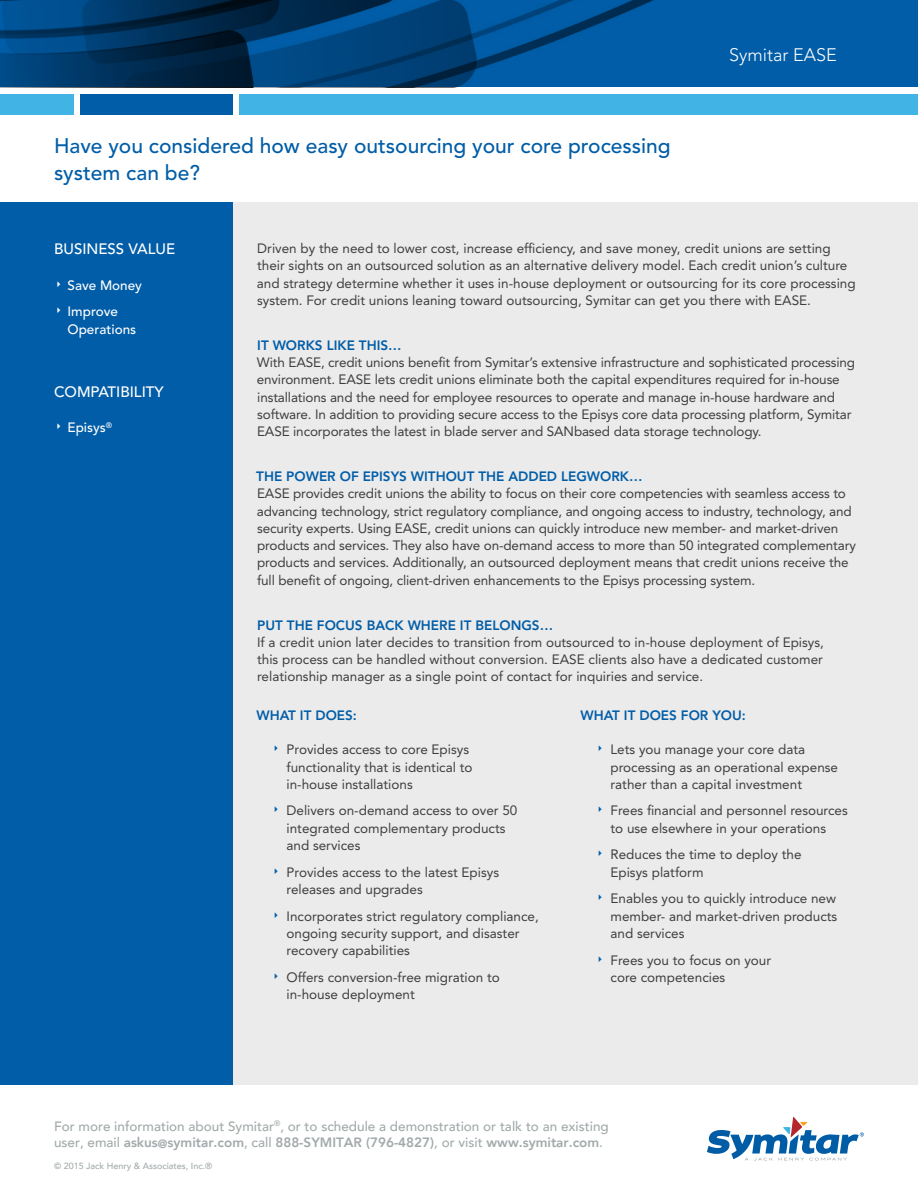
<style>
.page{position:relative;width:918px;height:1188px;background:#fff}
.page>*{position:absolute;margin:0;border:0;box-sizing:border-box;transform-origin:0 0}
.HEADLINE{font:500 21px/27px "Avenir LT Std";color:#015da7}
.PRODUCT_NAME_-_TOP_O{font:300 18px "Avenir LT Std";color:#fff}
.HEADLINE_-_SIDE_BAR{font:500 15px "Avenir LT Std";color:#fff}
.BODY_TEXT{font:13.5px/17.2px "Avenir LT Std";color:#3e3e3f}
.t1{font:500 13.5px/16.2px "Avenir";color:#a3aaac}
.TEXT_HEADLINE{font:800 13.5px "Avenir LT Std";color:#015da7}
.t2{font:500 13.5px/17.2px "Avenir LT Std";color:#fff}
.t3{font:500 9px "Avenir";color:#a3aaac}
.s1{font-weight:800}
.s2{font-weight:800;font-size:12px}
</style>
<div class="page">
<div style="left:0;top:203px;width:918px;height:882px;background:#ebebeb"></div>
<svg style="left:707px;top:1117px;width:157px;height:44px"></svg>
<div style="left:239px;top:94px;width:679px;height:21px;background:#41b4e5"></div>
<div style="left:0;top:94px;width:74px;height:21px;background:#41b4e5"></div>
<div style="left:80px;top:94px;width:153px;height:21px;background:#015da7"></div>
<div style="left:0;top:203px;width:233px;height:882px;background:#015da7"></div>
<svg style="left:0;top:0;width:918px;height:87px"></svg>
<p class="HEADLINE" style="left:54px;top:133px;width:618px">Have you considered how easy outsourcing your core processing system can be?</p>
<p class="PRODUCT_NAME_-_TOP_O" style="left:729px;top:44px;width:109px">Symitar EASE</p>
<p class="HEADLINE_-_SIDE_BAR" style="left:54px;top:240px;width:123px">BUSINESS VALUE</p>
<p class="t2" style="left:68px;top:277px;width:76px">Save Money</p>
<p class="t2" style="left:68px;top:303px;width:70px">Improve<br>Operations</p>
<p class="HEADLINE_-_SIDE_BAR" style="left:54px;top:383px;width:111px">COMPATIBILITY</p>
<p class="t2" style="left:68px;top:419px;width:46px">Episys<sup>®</sup></p>
<p class="BODY_TEXT" style="left:257px;top:240px;width:600px">Driven by the need to lower cost, increase efficiency, and save money, credit unions are setting their sights on an outsourced solution as an alternative delivery model. Each credit union’s culture and strategy determine whether it uses in-house deployment or outsourcing for its core processing system. For credit unions leaning toward outsourcing, Symitar can get you there with EASE.</p>
<p class="TEXT_HEADLINE" style="left:257px;top:337px;width:146px">IT WORKS LIKE THIS…</p>
<p class="BODY_TEXT" style="left:257px;top:354px;width:600px">With EASE, credit unions benefit from Symitar’s extensive infrastructure and sophisticated processing environment. EASE lets credit unions eliminate both the capital expenditures required for in-house installations and the need for employee resources to operate and manage in-house hardware and software. In addition to providing secure access to the Episys core data processing platform, Symitar EASE incorporates the latest in blade server and SANbased data storage technology.</p>
<p class="TEXT_HEADLINE" style="left:256px;top:469px;width:388px">THE POWER OF EPISYS WITHOUT THE ADDED LEGWORK…</p>
<p class="BODY_TEXT" style="left:257px;top:485px;width:601px">EASE provides credit unions the ability to focus on their core competencies with seamless access to advancing technology, strict regulatory compliance, and ongoing access to industry, technology, and security experts. Using EASE, credit unions can quickly introduce new member- and market-driven products and services. They also have on-demand access to more than 50 integrated complementary products and services. Additionally, an outsourced deployment means that credit unions receive the full benefit of ongoing, client-driven enhancements to the Episys processing system.</p>
<p class="TEXT_HEADLINE" style="left:257px;top:617px;width:297px">PUT THE FOCUS BACK WHERE IT BELONGS…</p>
<p class="BODY_TEXT" style="left:257px;top:634px;width:568px;text-align:justify">If a credit union later decides to transition from outsourced to in-house deployment of Episys, this process can be handled without conversion. EASE clients also have a dedicated customer relationship manager as a single point of contact for inquiries and service.</p>
<p class="TEXT_HEADLINE" style="left:256px;top:707px;width:102px">WHAT IT DOES:</p>
<p class="BODY_TEXT" style="left:287px;top:741px;width:188px">Provides access to core Episys functionality that is identical to in-house installations</p>
<p class="BODY_TEXT" style="left:287px;top:802px;width:232px">Delivers on-demand access to over 50 integrated complementary products and services</p>
<p class="BODY_TEXT" style="left:287px;top:863px;width:214px">Provides access to the latest Episys releases and upgrades</p>
<p class="BODY_TEXT" style="left:287px;top:907px;width:254px">Incorporates strict regulatory compliance, ongoing security support, and disaster recovery capabilities</p>
<p class="BODY_TEXT" style="left:287px;top:969px;width:215px">Offers conversion-free migration to in-house deployment</p>
<p class="TEXT_HEADLINE" style="left:580px;top:707px;width:167px">WHAT IT DOES FOR YOU:</p>
<p class="BODY_TEXT" style="left:611px;top:741px;width:229px">Lets you manage your core data processing as an operational expense rather than a capital investment</p>
<p class="BODY_TEXT" style="left:611px;top:802px;width:239px">Frees financial and personnel resources to use elsewhere in your operations</p>
<p class="BODY_TEXT" style="left:611px;top:846px;width:193px">Reduces the time to deploy the<br>Episys platform</p>
<p class="BODY_TEXT" style="left:611px;top:890px;width:228px;text-align:justify">Enables you to quickly introduce new member- and market-driven products and services</p>
<p class="BODY_TEXT" style="left:611px;top:951px;width:162px">Frees you to focus on your core competencies</p>
<p class="t1" style="left:54px;top:1117px;width:556px">For more information about Symitar<sup>®</sup>, or to schedule a demonstration or talk to an existing user, email <span class="s1">askus</span><span class="s2">@</span><span class="s1">symitar.com</span>, call <span class="s1">888-SYMITAR (796-4827)</span>, or visit <span class="s1">www.symitar.com</span>.</p>
<p class="t3" style="left:54px;top:1158px;width:160px">© 2015 Jack Henry &amp; Associates, Inc.®</p>
</div>
